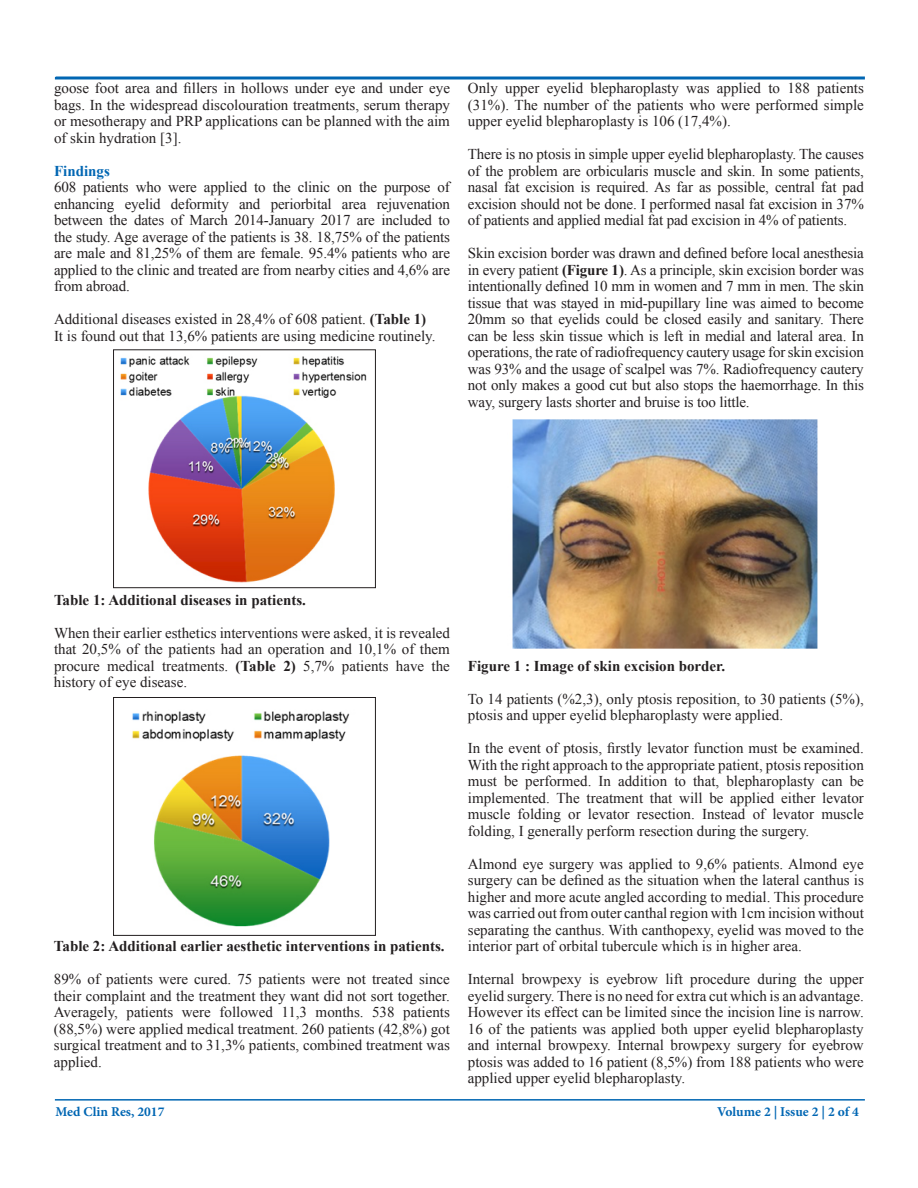
<style>
.page{position:relative;width:918px;height:1188px;background:#fff}
.page>*{position:absolute;margin:0;border:0;box-sizing:border-box;transform-origin:0 0}
.t1{font:15px/16.5px "Times New Roman";color:#231f20;text-align:justify}
.t2{font:700 15px "Times New Roman";color:#231f20}
.t3{font:700 13.5px "Minion Pro";color:#0166b3}
.s1{font-weight:700;color:#0166b3}
.s2{font-weight:700}
</style>
<div class="page">
<hr style="left:55px;top:1099px;width:810px;height:2px;background:#0166b3">
<svg style="left:54px;top:76px;width:811px;height:4px;background:#408cc5"></svg>
<img style="left:120px;top:356px;width:247px;height:227px">
<div style="left:113px;top:350px;width:263px;height:238px;border:1px solid #231f20"></div>
<img style="left:132px;top:711px;width:218px;height:216px">
<div style="left:113px;top:697px;width:263px;height:239px;border:1px solid #231f20"></div>
<img style="left:512px;top:419px;width:306px;height:230px">
<p class="t1" style="left:54px;top:80px;width:398px">goose foot area and fillers in hollows under eye and under eye bags. In the widespread discolouration treatments, serum therapy or mesotherapy and PRP applications can be planned with the aim of skin hydration [3].</p>
<p class="t1" style="left:54px;top:162px;width:398px;text-align:left"><span class="s1">Findings<br></span>608 patients who were applied to the clinic on the purpose of enhancing eyelid deformity and periorbital area rejuvenation between the dates of March 2014-January 2017 are included to the study. Age average of the patients is 38. 18,75% of the patients are male and 81,25% of them are female. 95.4% patients who are applied to the clinic and treated are from nearby cities and 4,6% are from abroad.</p>
<p class="t1" style="left:54px;top:311px;width:383px">Additional diseases existed in 28,4% of 608 patient. <span class="s2">(Table 1)<br></span>It is found out that 13,6% patients are using medicine routinely.</p>
<p class="t1" style="left:468px;top:80px;width:398px">Only upper eyelid blepharoplasty was applied to 188 patients (31%). The number of the patients who were performed simple upper eyelid blepharoplasty is 106 (17,4%).</p>
<p class="t1" style="left:468px;top:146px;width:398px">There is no ptosis in simple upper eyelid blepharoplasty. The causes of the problem are orbicularis muscle and skin. In some patients, nasal fat excision is required. As far as possible, central fat pad excision should not be done. I performed nasal fat excision in 37% of patients and applied medial fat pad excision in 4% of patients.</p>
<p class="t1" style="left:468px;top:245px;width:398px">Skin excision border was drawn and defined before local anesthesia in every patient <span class="s2">(Figure 1)</span>. As a principle, skin excision border was intentionally defined 10 mm in women and 7 mm in men. The skin tissue that was stayed in mid-pupillary line was aimed to become 20mm so that eyelids could be closed easily and sanitary. There can be less skin tissue which is left in medial and lateral area. In operations, the rate of radiofrequency cautery usage for skin excision was 93% and the usage of scalpel was 7%. Radiofrequency cautery not only makes a good cut but also stops the haemorrhage. In this way, surgery lasts shorter and bruise is too little.</p>
<p class="t2" style="left:54px;top:589px;width:253px">Table 1: Additional diseases in patients.</p>
<p class="t1" style="left:54px;top:624px;width:398px">When their earlier esthetics interventions were asked, it is revealed that 20,5% of the patients had an operation and 10,1% of them procure medical treatments. <span class="s2">(Table 2)</span> 5,7% patients have the history of eye disease.</p>
<p class="t2" style="left:54px;top:936px;width:392px">Table 2: Additional earlier aesthetic interventions in patients.</p>
<p class="t1" style="left:54px;top:971px;width:398px">89% of patients were cured. 75 patients were not treated since their complaint and the treatment they want did not sort together.<br>Averagely, patients were followed 11,3 months. 538 patients (88,5%) were applied medical treatment. 260 patients (42,8%) got surgical treatment and to 31,3% patients, combined treatment was applied.</p>
<p class="t2" style="left:468px;top:655px;width:259px">Figure 1 : Image of skin excision border.</p>
<p class="t1" style="left:468px;top:690px;width:397px">To 14 patients (%2,3), only ptosis reposition, to 30 patients (5%), ptosis and upper eyelid blepharoplasty were applied.</p>
<p class="t1" style="left:468px;top:740px;width:398px">In the event of ptosis, firstly levator function must be examined.<br>With the right approach to the appropriate patient, ptosis reposition must be performed. In addition to that, blepharoplasty can be implemented. The treatment that will be applied either levator muscle folding or levator resection. Instead of levator muscle folding, I generally perform resection during the surgery.</p>
<p class="t1" style="left:468px;top:855px;width:398px">Almond eye surgery was applied to 9,6% patients. Almond eye surgery can be defined as the situation when the lateral canthus is higher and more acute angled according to medial. This procedure was carried out from outer canthal region with 1cm incision without separating the canthus. With canthopexy, eyelid was moved to the interior part of orbital tubercule which is in higher area.</p>
<p class="t1" style="left:468px;top:971px;width:397px">Internal browpexy is eyebrow lift procedure during the upper eyelid surgery. There is no need for extra cut which is an advantage.<br>However its effect can be limited since the incision line is narrow.<br>16 of the patients was applied both upper eyelid blepharoplasty and internal browpexy. Internal browpexy surgery for eyebrow ptosis was added to 16 patient (8,5%) from 188 patients who were applied upper eyelid blepharoplasty.</p>
<p class="t3" style="left:55px;top:1102px;width:110px">Med Clin Res, 2017</p>
<p class="t3" style="left:717px;top:1102px;width:143px">Volume 2 | Issue 2 | 2 of 4</p>
</div>
